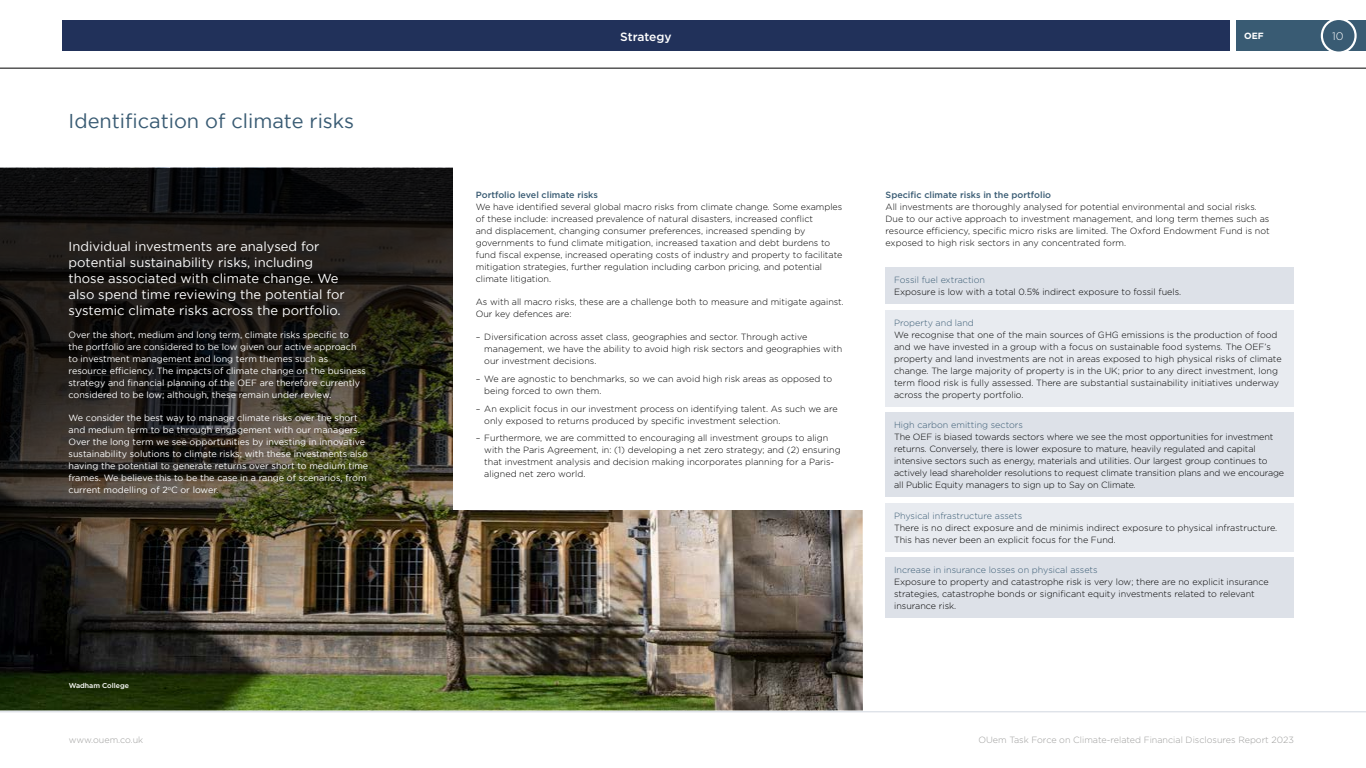
<style>
.page{position:relative;width:1366px;height:768px;background:#fff}
.page>*{position:absolute;margin:0;border:0;box-sizing:border-box;transform-origin:0 0}
.t1{font:20px "Gotham";color:#395b73}
.t2{font:13px/16px "Gotham";color:#fff}
.t3{font:500 12px "Gotham";letter-spacing:-.005em;color:#fff}
.t4{font:300 11px "Gotham";color:#fff}
.t5{font:300 9px/12px "Gotham";color:#000}
.t6{font:9px/12px "Gotham";color:#fff}
.t7{font:300 9px "Gotham";color:#395b73}
.t8{font:300 9px "Gotham";color:#9d9d9c}
.t9{font:500 9px "Gotham";color:#395b73}
.t10{font:700 9px "Gotham";color:#fff}
.t11{font:500 7px "Gotham";color:#fff}
</style>
<div class="page">
<hr style="left:0;top:68px;width:1366px;height:1px;background:#000">
<hr style="left:0;top:711px;width:1366px;height:1px;background:#d2d7e0">
<img style="left:453px;top:510px;width:410px;height:200px">
<img style="left:0;top:168px;width:453px;height:542px">
<div style="left:886px;top:310px;width:408px;height:96px;background:#e8ebf0"></div>
<div style="left:886px;top:268px;width:408px;height:36px;background:#dde1e8"></div>
<div style="left:886px;top:413px;width:408px;height:84px;background:#dde1e8"></div>
<div style="left:886px;top:503px;width:408px;height:48px;background:#e8ebf0"></div>
<div style="left:886px;top:557px;width:408px;height:61px;background:#dde1e8"></div>
<div style="left:62px;top:21px;width:1168px;height:30px;background:#21315a"></div>
<div style="left:1236px;top:20px;width:107px;height:31px;background:#395b73"></div>
<div style="left:1343px;top:20px;width:23px;height:31px;background:#395b73"></div>
<div style="left:1321px;top:18px;width:36px;height:36px;border:2px solid #fff;border-radius:50%"></div>
<h1 class="t1" style="left:69px;top:110px;width:287px">Identification of climate risks</h1>
<h2 class="t2" style="left:69px;top:238px;width:278px">Individual investments are analysed for potential sustainability risks, including those associated with climate change. We also spend time reviewing the potential for systemic climate risks across the portfolio.</h2>
<p class="t6" style="left:69px;top:329px;width:299px">Over the short, medium and long term, climate risks specific to<br>the portfolio are considered to be low given our active approach to investment management and long term themes such as resource efficiency. The impacts of climate change on the business strategy and financial planning of the OEF are therefore currently considered to be low; although, these remain under review.</p>
<p class="t6" style="left:69px;top:412px;width:301px">We consider the best way to manage climate risks over the short and medium term to be through engagement with our managers.<br>Over the long term we see opportunities by investing in innovative sustainability solutions to climate risks; with these investments also having the potential to generate returns over short to medium time frames. We believe this to be the case in a range of scenarios, from current modelling of 2<sup>o</sup>C or lower.</p>
<p class="t11" style="left:69px;top:681px;width:62px">Wadham College</p>
<h3 class="t3" style="left:620px;top:28px;width:53px">Strategy</h3>
<p class="t10" style="left:1244px;top:30px;width:21px">OEF</p>
<p class="t4" style="left:1332px;top:29px;width:13px">10</p>
<p class="t9" style="left:476px;top:188px;width:124px">Portfolio level climate risks</p>
<p class="t5" style="left:476px;top:200px;width:368px">We have identified several global macro risks from climate change. Some examples of these include: increased prevalence of natural disasters, increased conflict<br>and displacement, changing consumer preferences, increased spending by governments to fund climate mitigation, increased taxation and debt burdens to fund fiscal expense, increased operating costs of industry and property to facilitate mitigation strategies, further regulation including carbon pricing, and potential climate litigation.</p>
<p class="t5" style="left:476px;top:295px;width:370px">As with all macro risks, these are a challenge both to measure and mitigate against.<br>Our key defences are:</p>
<p class="t5" style="left:484px;top:331px;width:360px;text-indent:-9px">– Diversification across asset class, geographies and sector. Through active management, we have the ability to avoid high risk sectors and geographies with our investment decisions.</p>
<p class="t5" style="left:484px;top:372px;width:350px;text-indent:-9px">– We are agnostic to benchmarks, so we can avoid high risk areas as opposed to being forced to own them.</p>
<p class="t5" style="left:484px;top:402px;width:355px;text-indent:-9px">– An explicit focus in our investment process on identifying talent. As such we are only exposed to returns produced by specific investment selection.</p>
<p class="t5" style="left:484px;top:432px;width:358px;text-indent:-9px">– Furthermore, we are committed to encouraging all investment groups to align with the Paris Agreement, in: (1) developing a net zero strategy; and (2) ensuring that investment analysis and decision making incorporates planning for a Paris&shy;aligned net zero world.</p>
<p class="t9" style="left:886px;top:188px;width:167px">Specific climate risks in the portfolio</p>
<p class="t5" style="left:886px;top:200px;width:386px">All investments are thoroughly analysed for potential environmental and social risks.<br>Due to our active approach to investment management, and long term themes such as resource efficiency, specific micro risks are limited. The Oxford Endowment Fund is not exposed to high risk sectors in any concentrated form.</p>
<p class="t7" style="left:894px;top:275px;width:93px">Fossil fuel extraction</p>
<p class="t5" style="left:894px;top:286px;width:289px">Exposure is low with a total 0.5% indirect exposure to fossil fuels.</p>
<p class="t7" style="left:894px;top:317px;width:81px">Property and land</p>
<p class="t5" style="left:894px;top:328px;width:389px">We recognise that one of the main sources of GHG emissions is the production of food and we have invested in a group with a focus on sustainable food systems. The OEF’s property and land investments are not in areas exposed to high physical risks of climate change. The large majority of property is in the UK; prior to any direct investment, long term flood risk is fully assessed. There are substantial sustainability initiatives underway across the property portfolio.</p>
<p class="t7" style="left:894px;top:419px;width:130px">High carbon emitting sectors</p>
<p class="t5" style="left:894px;top:431px;width:392px">The OEF is biased towards sectors where we see the most opportunities for investment returns. Conversely, there is lower exposure to mature, heavily regulated and capital intensive sectors such as energy, materials and utilities. Our largest group continues to actively lead shareholder resolutions to request climate transition plans and we encourage all Public Equity managers to sign up to Say on Climate.</p>
<p class="t7" style="left:894px;top:510px;width:130px">Physical infrastructure assets</p>
<p class="t5" style="left:894px;top:521px;width:385px">There is no direct exposure and de minimis indirect exposure to physical infrastructure.<br>This has never been an explicit focus for the Fund.</p>
<p class="t7" style="left:894px;top:564px;width:205px">Increase in insurance losses on physical assets</p>
<p class="t5" style="left:894px;top:576px;width:376px">Exposure to property and catastrophe risk is very low; there are no explicit insurance strategies, catastrophe bonds or significant equity investments related to relevant insurance risk.</p>
<p class="t8" style="left:69px;top:734px;width:76px">www.ouem.co.uk</p>
<p class="t8" style="left:978px;top:734px;width:317px">OUem Task Force on Climate-related Financial Disclosures Report 2023</p>
</div>
